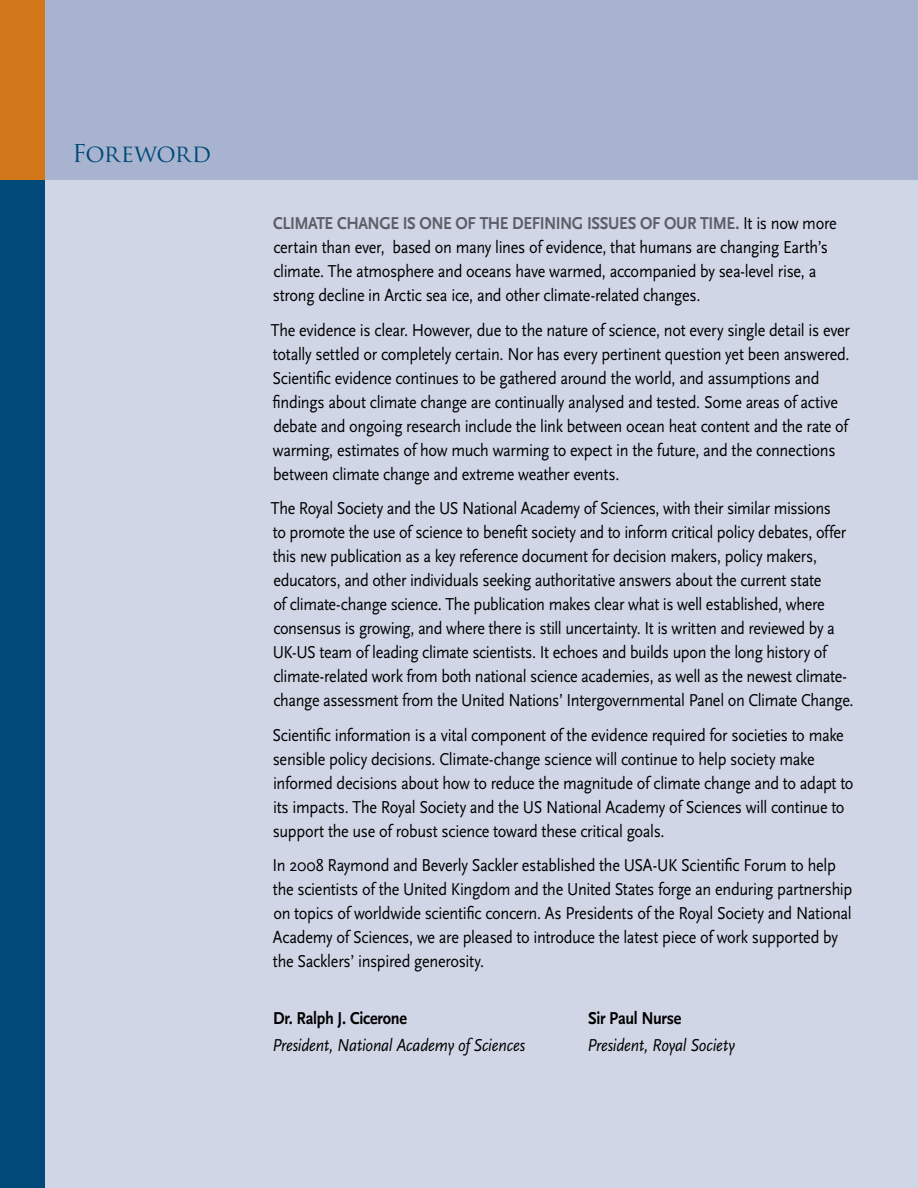
<style>
.page{position:relative;width:918px;height:1188px;background:#d0d6e6}
.page>*{position:absolute;margin:0;border:0;box-sizing:border-box;transform-origin:0 0}
.t1{font:24px "Trajan Pro";letter-spacing:-.03em;color:#004978}
.t2{font:18px/24px "Scala Sans";letter-spacing:-.02em;color:#000;scale:.9 1}
.t3{font:italic 18px "Scala Sans";letter-spacing:-.01em;color:#000;scale:.9 1}
.t4{font:700 18px "Scala Sans";letter-spacing:-.02em;color:#000;scale:.9 1}
.s1{font-weight:700;color:#727273}
</style>
<div class="page">
<div style="left:0;top:0;width:918px;height:180px;background:#a8b4cf"></div>
<div style="left:0;top:0;width:45px;height:1188px;background:#004978"></div>
<div style="left:0;top:0;width:45px;height:180px;background:#d17719"></div>
<h1 class="t1" style="left:72px;top:138px;width:141px">Foreword</h1>
<p class="t2" style="left:273px;top:212px;width:628px"><span class="s1">CLIMATE CHANGE IS ONE OF THE DEFINING ISSUES OF OUR TIME.</span> It is now more certain than ever, based on many lines of evidence, that humans are changing Earth’s climate. The atmosphere and oceans have warmed, accompanied by sea-level rise, a strong decline in Arctic sea ice, and other climate-related changes.</p>
<p class="t2" style="left:271px;top:318px;width:645px">The evidence is clear. However, due to the nature of science, not every single detail is ever totally settled or completely certain. Nor has every pertinent question yet been answered.<br>Scientific evidence continues to be gathered around the world, and assumptions and findings about climate change are continually analysed and tested. Some areas of active debate and ongoing research include the link between ocean heat content and the rate of warming, estimates of how much warming to expect in the future, and the connections between climate change and extreme weather events.</p>
<p class="t2" style="left:271px;top:497px;width:649px">The Royal Society and the US National Academy of Sciences, with their similar missions<br>to promote the use of science to benefit society and to inform critical policy debates, offer this new publication as a key reference document for decision makers, policy makers, educators, and other individuals seeking authoritative answers about the current state<br>of climate-change science. The publication makes clear what is well established, where consensus is growing, and where there is still uncertainty. It is written and reviewed by a UK-US team of leading climate scientists. It echoes and builds upon the long history of climate-related work from both national science academies, as well as the newest climate&shy;change assessment from the United Nations’ Intergovernmental Panel on Climate Change.</p>
<p class="t2" style="left:273px;top:723px;width:647px">Scientific information is a vital component of the evidence required for societies to make sensible policy decisions. Climate-change science will continue to help society make informed decisions about how to reduce the magnitude of climate change and to adapt to its impacts. The Royal Society and the US National Academy of Sciences will continue to support the use of robust science toward these critical goals.</p>
<p class="t2" style="left:273px;top:854px;width:646px">In 2008 Raymond and Beverly Sackler established the USA-UK Scientific Forum to help the scientists of the United Kingdom and the United States forge an enduring partnership on topics of worldwide scientific concern. As Presidents of the Royal Society and National Academy of Sciences, we are pleased to introduce the latest piece of work supported by the Sacklers’ inspired generosity.</p>
<p class="t4" style="left:273px;top:1008px;width:150px">Dr. Ralph J. Cicerone</p>
<p class="t3" style="left:272px;top:1035px;width:283px">President, National Academy of Sciences</p>
<p class="t4" style="left:588px;top:1009px;width:105px">Sir Paul Nurse</p>
<p class="t3" style="left:587px;top:1035px;width:166px">President, Royal Society</p>
</div>
